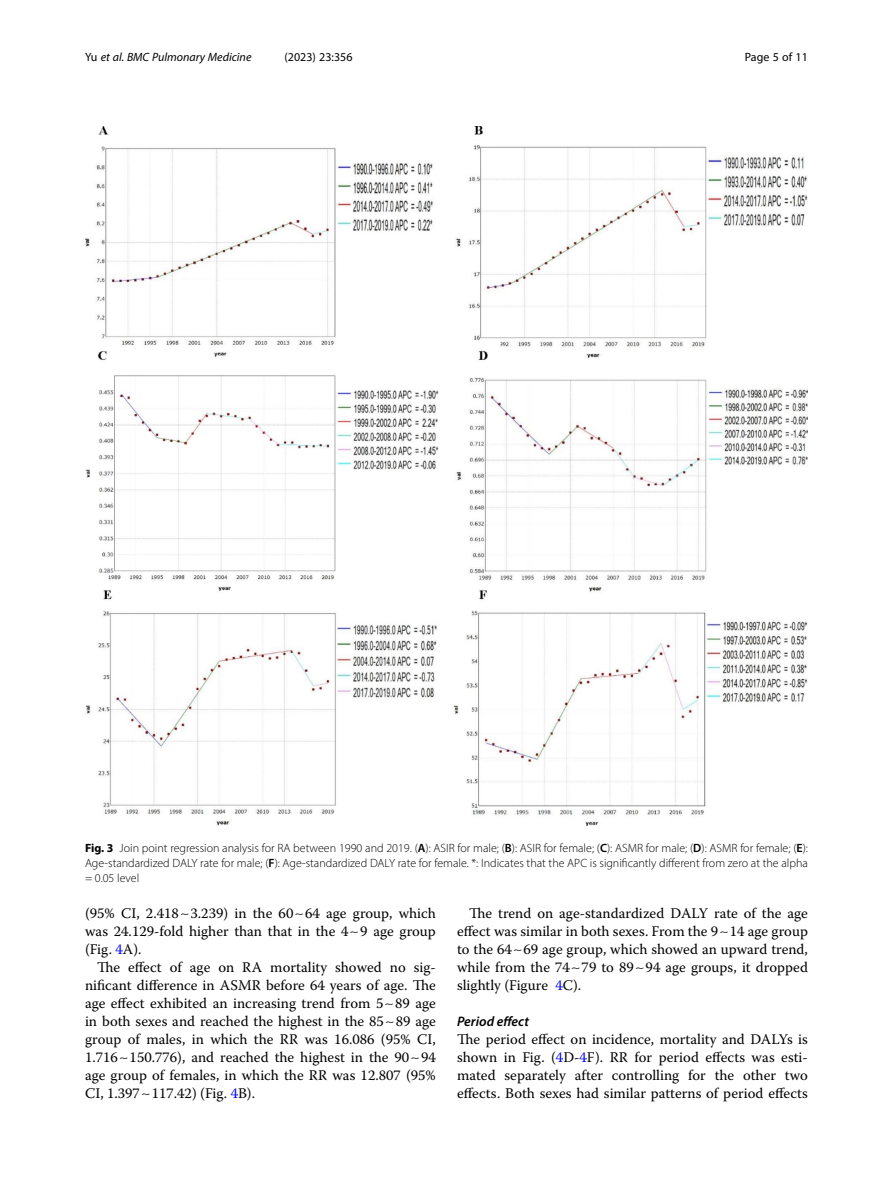
<style>
.page{position:relative;width:893px;height:1191px;background:#fff}
.page>*{position:absolute;margin:0;border:0;box-sizing:border-box;transform-origin:0 0}
.Body_Text_Indent{font:14.7px/18px "Warnock Pro";color:#000;text-align:justify}
.Body_Text{font:14.7px/18px "Warnock Pro";color:#000;text-align:justify}
.Head_3{font:italic 600 13.8px "Myriad Pro";color:#000}
.Figure_Caption{font:300 12px/15px "Myriad Pro";color:#000;text-align:justify}
.t1{font:italic 12px "Myriad Pro";color:#000}
.t2{font:12px "Myriad Pro";color:#000}
.s1{font-style:normal}
.s2{font-weight:700}
.s3{font-weight:600}
.s4{color:#00f}
</style>
<div class="page">
<img style="left:85px;top:126px;width:723px;height:699px">
<p class="t1" style="left:85px;top:50px;width:168px"><span class="s1">Yu</span> et al. BMC Pulmonary Medicine</p>
<p class="t2" style="left:285px;top:50px;width:70px">(2023) 23:356</p>
<p class="t2" style="left:745px;top:50px;width:65px">Page 5 of 11</p>
<p class="Figure_Caption" style="left:85px;top:841px;width:724px"><span class="s2">Fig. 3</span> Join point regression analysis for RA between 1990 and 2019. (<span class="s3">A</span>): ASIR for male; (<span class="s3">B</span>): ASIR for female; (<span class="s3">C</span>): ASMR for male; (<span class="s3">D</span>): ASMR for female; (<span class="s3">E</span>):<br>Age-standardized DALY rate for male; (<span class="s3">F</span>): Age-standardized DALY rate for female. *: Indicates that the APC is significantly different from zero at the alpha = 0.05 level</p>
<p class="Body_Text" style="left:85px;top:904px;width:352px">(95% CI, 2.418 3.239) in the 60 64 age group, which was 24.129-fold higher than that in the 4 9 age group (Fig. <span class="s4">4</span>A).</p>
<p class="Body_Text_Indent" style="left:85px;top:958px;width:352px;text-indent:12px">The effect of age on RA mortality showed no sig&shy;nificant difference in ASMR before 64 years of age. The age effect exhibited an increasing trend from 5 89 age in both sexes and reached the highest in the 85 89 age group of males, in which the RR was 16.086 (95% CI, 1.716 150.776), and reached the highest in the 90 94 age group of females, in which the RR was 12.807 (95% CI, 1.397 117.42) (Fig. <span class="s4">4</span>B).</p>
<p class="Body_Text_Indent" style="left:457px;top:904px;width:352px;text-indent:12px">The trend on age-standardized DALY rate of the age effect was similar in both sexes. From the 9 14 age group to the 64 69 age group, which showed an upward trend, while from the 74 79 to 89 94 age groups, it dropped slightly (Figure <span class="s4">4</span>C).</p>
<p class="Head_3" style="left:457px;top:1013px;width:73px">Period effect</p>
<p class="Body_Text" style="left:457px;top:1030px;width:352px">The period effect on incidence, mortality and DALYs is shown in Fig. (<span class="s4">4</span>D-<span class="s4">4</span>F). RR for period effects was esti&shy;mated separately after controlling for the other two effects. Both sexes had similar patterns of period effects</p>
</div>
